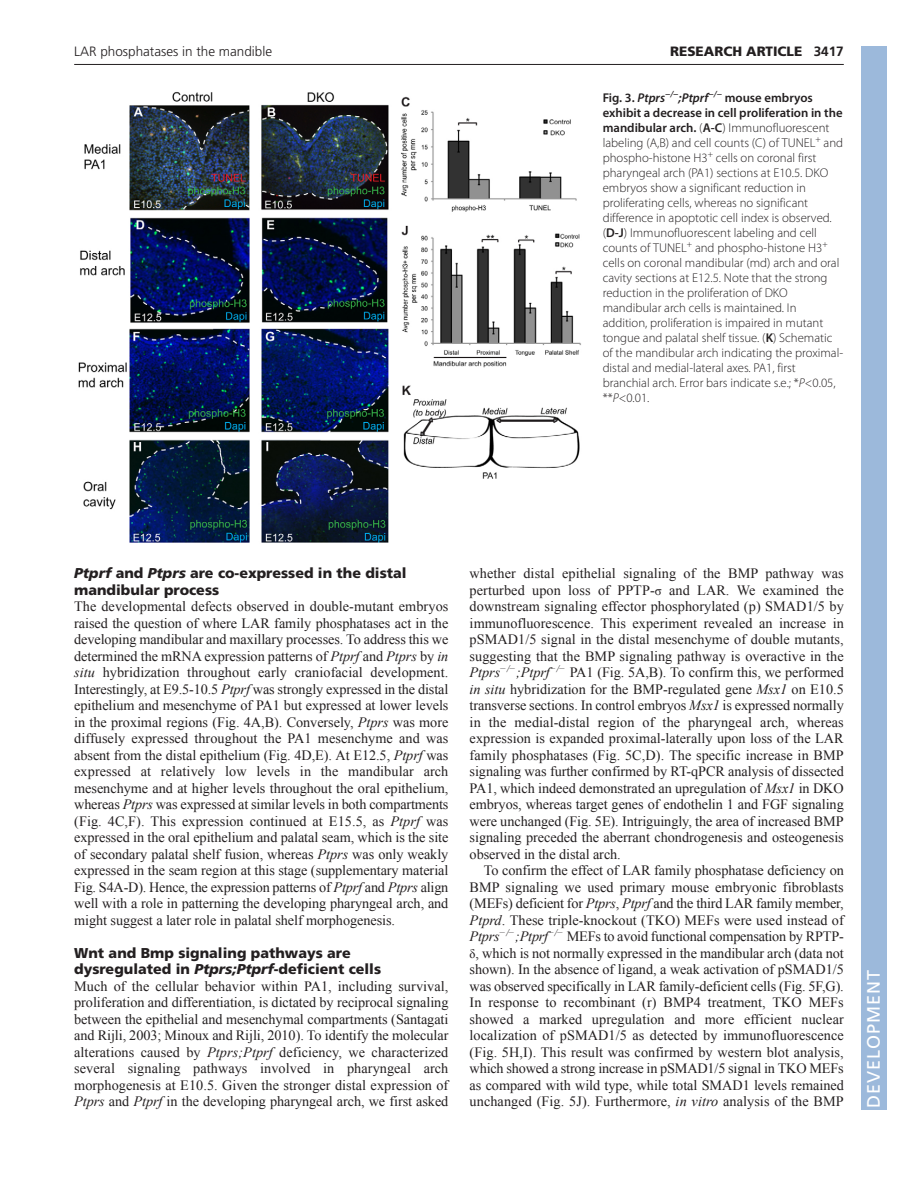
<style>
.page{position:relative;width:918px;height:1188px;background:#fff}
.page>*{position:absolute;margin:0;border:0;box-sizing:border-box;transform-origin:0 0}
.t1{font:18px "Frutiger LT Std";letter-spacing:.055em;color:#fff}
.t2{font:14.25px/16.5px "Times New Roman";letter-spacing:-.005em;color:#231f20;text-align:justify}
.t3{font:900 14.25px/16.5px "Frutiger LT Std";color:#231f20}
.t4{font:300 13.5px "Frutiger";color:#231f20}
.t5{font:900 13.5px "Frutiger LT Std";color:#231f20}
.t6{font:300 12.75px/15px "Myriad Pro";color:#231f20}
.s1{font-weight:700}
.s2{font-weight:600}
.s3{font-weight:600;font-style:italic}
.s4{font-style:italic}
.s5{font-size:12.75px}
</style>
<div class="page">
<hr style="left:74px;top:64px;width:770px;height:1px;background:#231f20">
<img style="left:78px;top:92px;width:503px;height:451px">
<div style="left:861px;top:46px;width:25px;height:1064px;background:#9cb9db"></div>
<p class="t4" style="left:74px;top:46px;width:200px">LAR phosphatases in the mandible</p>
<p class="t5" style="left:670px;top:46px;width:175px">RESEARCH ARTICLE <span class="s1">3417</span></p>
<p class="t6" style="left:603px;top:91px;width:242px"><span class="s2">Fig. 3.</span> <span class="s3">Ptprs</span><sup>−/−</sup><span class="s3">;Ptprf</span><sup>−/−</sup> <span class="s2">mouse embryos exhibit a decrease in cell proliferation in the mandibular arch.</span> (<span class="s2">A-C</span>) Immunofluorescent labeling (A,B) and cell counts (C) of TUNEL<sup>+</sup> and phospho-histone H3<sup>+</sup> cells on coronal first pharyngeal arch (PA1) sections at E10.5. DKO embryos show a significant reduction in proliferating cells, whereas no significant difference in apoptotic cell index is observed. (<span class="s2">D-J</span>) Immunofluorescent labeling and cell counts of TUNEL<sup>+</sup> and phospho-histone H3<sup>+ </sup>cells on coronal mandibular (md) arch and oral cavity sections at E12.5. Note that the strong reduction in the proliferation of DKO mandibular arch cells is maintained. In addition, proliferation is impaired in mutant tongue and palatal shelf tissue. (<span class="s2">K</span>) Schematic of the mandibular arch indicating the proximal&shy;distal and medial-lateral axes. PA1, first branchial arch. Error bars indicate s.e.; *<span class="s4">P</span>&lt;0.05, **<span class="s4">P</span>&lt;0.01.</p>
<p class="t3" style="left:74px;top:566px;width:334px"><span class="s4">Ptprf</span> and <span class="s4">Ptprs</span> are co-expressed in the distal mandibular process</p>
<p class="t2" style="left:74px;top:598px;width:376px">The developmental defects observed in double-mutant embryos raised the question of where LAR family phosphatases act in the developing mandibular and maxillary processes. To address this we determined the mRNA expression patterns of <span class="s4">Ptprf</span> and <span class="s4">Ptprs</span> by <span class="s4">in situ</span> hybridization throughout early craniofacial development.<br>Interestingly, at E9.5-10.5 <span class="s4">Ptprf</span> was strongly expressed in the distal epithelium and mesenchyme of PA1 but expressed at lower levels in the proximal regions (Fig. 4A,B). Conversely, <span class="s4">Ptprs</span> was more diffusely expressed throughout the PA1 mesenchyme and was absent from the distal epithelium (Fig. 4D,E). At E12.5, <span class="s4">Ptprf</span> was expressed at relatively low levels in the mandibular arch mesenchyme and at higher levels throughout the oral epithelium, whereas <span class="s4">Ptprs</span> was expressed at similar levels in both compartments (Fig. 4C,F). This expression continued at E15.5, as <span class="s4">Ptprf</span> was expressed in the oral epithelium and palatal seam, which is the site of secondary palatal shelf fusion, whereas <span class="s4">Ptprs</span> was only weakly expressed in the seam region at this stage (supplementary material Fig. S4A-D). Hence, the expression patterns of <span class="s4">Ptprf</span> and <span class="s4">Ptprs</span> align well with a role in patterning the developing pharyngeal arch, and might suggest a later role in palatal shelf morphogenesis.</p>
<p class="t3" style="left:74px;top:946px;width:308px">Wnt and Bmp signaling pathways are dysregulated in <span class="s4">Ptprs;Ptprf</span>-deficient cells</p>
<p class="t2" style="left:74px;top:978px;width:376px">Much of the cellular behavior within PA1, including survival, proliferation and differentiation, is dictated by reciprocal signaling between the epithelial and mesenchymal compartments (Santagati and Rijli, 2003; Minoux and Rijli, 2010). To identify the molecular alterations caused by <span class="s4">Ptprs;Ptprf</span> deficiency, we characterized several signaling pathways involved in pharyngeal arch morphogenesis at E10.5. Given the stronger distal expression of <span class="s4">Ptprs</span> and <span class="s4">Ptprf</span> in the developing pharyngeal arch, we first asked</p>
<p class="t2" style="left:470px;top:565px;width:376px">whether distal epithelial signaling of the BMP pathway was perturbed upon loss of PPTP-<span class="s5">σ</span> and LAR. We examined the downstream signaling effector phosphorylated (p) SMAD1/5 by immunofluorescence. This experiment revealed an increase in pSMAD1/5 signal in the distal mesenchyme of double mutants, suggesting that the BMP signaling pathway is overactive in the <span class="s4">Ptprs</span><sup>−/−</sup><span class="s4">;Ptprf</span><sup>−/−</sup> PA1 (Fig. 5A,B). To confirm this, we performed <span class="s4">in situ</span> hybridization for the BMP-regulated gene <span class="s4">Msx1</span> on E10.5 transverse sections. In control embryos <span class="s4">Msx1</span> is expressed normally in the medial-distal region of the pharyngeal arch, whereas expression is expanded proximal-laterally upon loss of the LAR family phosphatases (Fig. 5C,D). The specific increase in BMP signaling was further confirmed by RT-qPCR analysis of dissected PA1, which indeed demonstrated an upregulation of <span class="s4">Msx1</span> in DKO embryos, whereas target genes of endothelin 1 and FGF signaling were unchanged (Fig. 5E). Intriguingly, the area of increased BMP signaling preceded the aberrant chondrogenesis and osteogenesis observed in the distal arch.</p>
<p class="t2" style="left:470px;top:862px;width:376px;text-indent:14px">To confirm the effect of LAR family phosphatase deficiency on BMP signaling we used primary mouse embryonic fibroblasts (MEFs) deficient for <span class="s4">Ptprs</span>, <span class="s4">Ptprf</span> and the third LAR family member, <span class="s4">Ptprd</span>. These triple-knockout (TKO) MEFs were used instead of <span class="s4">Ptprs</span><sup>−/−</sup><span class="s4">;Ptprf</span><sup>−/−</sup> MEFs to avoid functional compensation by RPTP&shy;<span class="s5">δ</span>, which is not normally expressed in the mandibular arch (data not shown). In the absence of ligand, a weak activation of pSMAD1/5 was observed specifically in LAR family-deficient cells (Fig. 5F,G).<br>In response to recombinant (r) BMP4 treatment, TKO MEFs showed a marked upregulation and more efficient nuclear localization of pSMAD1/5 as detected by immunofluorescence (Fig. 5H,I). This result was confirmed by western blot analysis, which showed a strong increase in pSMAD1/5 signal in TKO MEFs as compared with wild type, while total SMAD1 levels remained unchanged (Fig. 5J). Furthermore, <span class="s4">in vitro</span> analysis of the BMP</p>
<p class="t1" style="left:863px;top:1108px;width:140px;rotate:-90deg">DEVELOPMENT</p>
</div>
